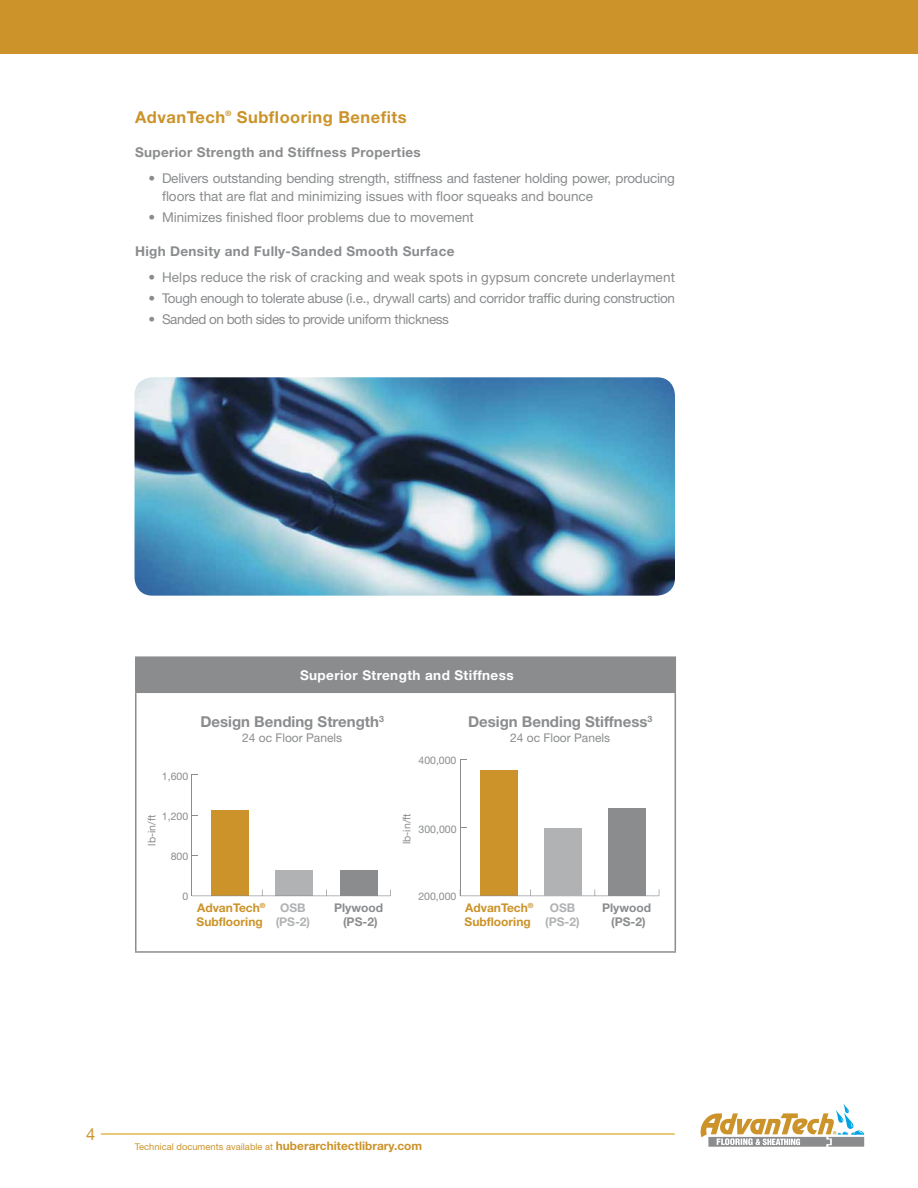
<style>
.page{position:relative;width:918px;height:1188px;background:#fff}
.page>*{position:absolute;margin:0;border:0;box-sizing:border-box;transform-origin:0 0}
.t1{font:700 16.5px "Helvetica Neue";letter-spacing:.03em;color:#cb9329}
.t2{font:16.5px "Helvetica Neue";color:#cb9329}
.t3{font:700 15px "Helvetica Neue";color:#8a8c8e}
.t4{font:13.5px/18px "Helvetica Neue";letter-spacing:-.015em;color:#8a8c8e}
.t5{font:700 13.5px "Helvetica Neue";letter-spacing:.025em;color:#8a8c8e}
.t6{font:13.5px "Helvetica Neue";letter-spacing:.01em;color:#8a8c8e}
.t7{font:13.5px "Helvetica Neue";letter-spacing:-.035em;color:#8a8c8e}
.t8{font:700 13.5px "Helvetica Neue";letter-spacing:.03em;color:#fff}
.t9{font:700 12px/13.5px "Helvetica Neue";color:#cb9329}
.t10{font:12px "Helvetica Neue";color:#8a8c8e}
.t11{font:700 12px/13.5px "Helvetica Neue";color:#8a8c8e;text-align:center}
.t12{font:700 12px/13.5px "Helvetica Neue";color:#b0b2b4;text-align:center}
.t13{font:10.5px "Helvetica Neue";color:#8a8c8e}
.t14{font:9.3px "Helvetica Neue";letter-spacing:.005em;color:#cb9329}
.t15{font:700 7.35px "Helvetica Neue";color:#cb9329}
.s1{font-weight:700;font-size:11.85px}
</style>
<div class="page">
<hr style="left:101px;top:1133px;width:573px;height:2px;background:#d5a10f">
<svg style="left:700px;top:1104px;width:164px;height:43px"></svg>
<div style="left:0;top:0;width:918px;height:54px;background:#cb9329"></div>
<div style="left:136px;top:657px;width:539px;height:35px;background:#8a8c8e"></div>
<hr style="left:135px;top:656px;width:541px;height:2px;background:#8a8c8e">
<hr style="left:135px;top:658px;width:1px;height:34px;background:#8a8c8e">
<hr style="left:675px;top:658px;width:1px;height:34px;background:#8a8c8e">
<hr style="left:135px;top:692px;width:541px;height:1px;background:#8a8c8e">
<hr style="left:135px;top:693px;width:1px;height:258px;background:#8a8c8e">
<hr style="left:675px;top:693px;width:1px;height:258px;background:#8a8c8e">
<hr style="left:135px;top:951px;width:541px;height:2px;background:#8a8c8e">
<div style="left:211px;top:811px;width:38px;height:85px;background:#cb9329"></div>
<div style="left:276px;top:871px;width:37px;height:25px;background:#b0b2b4"></div>
<div style="left:340px;top:871px;width:37px;height:25px;background:#8a8c8e"></div>
<svg style="left:192px;top:889px;width:199px;height:7px"></svg>
<hr style="left:191px;top:775px;width:1px;height:121px;background:#8a8c8e">
<div style="left:480px;top:771px;width:37px;height:125px;background:#cb9329"></div>
<hr style="left:460px;top:759px;width:1px;height:137px;background:#8a8c8e">
<svg style="left:461px;top:807px;width:198px;height:89px"></svg>
<img style="left:135px;top:377px;width:540px;height:219px">
<p class="t1" style="left:135px;top:107px;width:92px">AdvanTech</p>
<p class="t15" style="left:226px;top:109px;width:7px">®</p>
<p class="t1" style="left:237px;top:107px;width:171px">Subflooring Benefits</p>
<p class="t5" style="left:135px;top:144px;width:287px">Superior Strength and Stiffness Properties</p>
<p class="t4" style="left:162px;top:169px;width:514px;text-indent:-14px">• Delivers outstanding bending strength, stiffness and fastener holding power, producing floors that are flat and minimizing issues with floor squeaks and bounce</p>
<p class="t4" style="left:148px;top:208px;width:327px">• Minimizes finished floor problems due to movement</p>
<p class="t5" style="left:135px;top:243px;width:321px">High Density and Fully-Sanded Smooth Surface</p>
<p class="t6" style="left:148px;top:269px;width:528px">• Helps reduce the risk of cracking and weak spots in gypsum concrete underlayment</p>
<p class="t4" style="left:148px;top:289px;width:528px">• Tough enough to tolerate abuse (i.e., drywall carts) and corridor traffic during construction</p>
<p class="t7" style="left:148px;top:311px;width:302px">• Sanded on both sides to provide uniform thickness</p>
<p class="t8" style="left:300px;top:667px;width:215px">Superior Strength and Stiffness</p>
<p class="t3" style="left:200px;top:713px;width:185px">Design Bending Strength<sup>3</sup></p>
<p class="t10" style="left:242px;top:730px;width:102px">24 oc Floor Panels</p>
<p class="t3" style="left:468px;top:713px;width:186px">Design Bending Stiffness<sup>3</sup></p>
<p class="t10" style="left:510px;top:730px;width:102px">24 oc Floor Panels</p>
<p class="t13" style="left:419px;top:754px;width:39px">400,000</p>
<p class="t13" style="left:162px;top:770px;width:28px">1,600</p>
<p class="t13" style="left:162px;top:810px;width:28px">1,200</p>
<p class="t13" style="left:171px;top:850px;width:19px">800</p>
<p class="t13" style="left:182px;top:890px;width:7px">0</p>
<p class="t13" style="left:146px;top:846px;width:32px;rotate:-90deg">lb-in/ft</p>
<p class="t13" style="left:401px;top:844px;width:32px;rotate:-90deg">lb-in/ft</p>
<p class="t13" style="left:419px;top:823px;width:39px">300,000</p>
<p class="t13" style="left:418px;top:890px;width:39px">200,000</p>
<p class="t9" style="left:197px;top:901px;width:70px">AdvanTech<sup>®<br></sup>Subflooring</p>
<p class="t12" style="left:276px;top:901px;width:36px">OSB (PS-2)</p>
<p class="t11" style="left:334px;top:901px;width:51px">Plywood (PS-2)</p>
<p class="t9" style="left:465px;top:901px;width:70px">AdvanTech<sup>®<br></sup>Subflooring</p>
<p class="t12" style="left:545px;top:901px;width:36px">OSB (PS-2)</p>
<p class="t11" style="left:602px;top:901px;width:51px">Plywood (PS-2)</p>
<p class="t2" style="left:86px;top:1124px;width:11px">4</p>
<p class="t14" style="left:135px;top:1142px;width:289px">Technical documents available at <span class="s1">huberarchitectlibrary.com</span></p>
</div>
